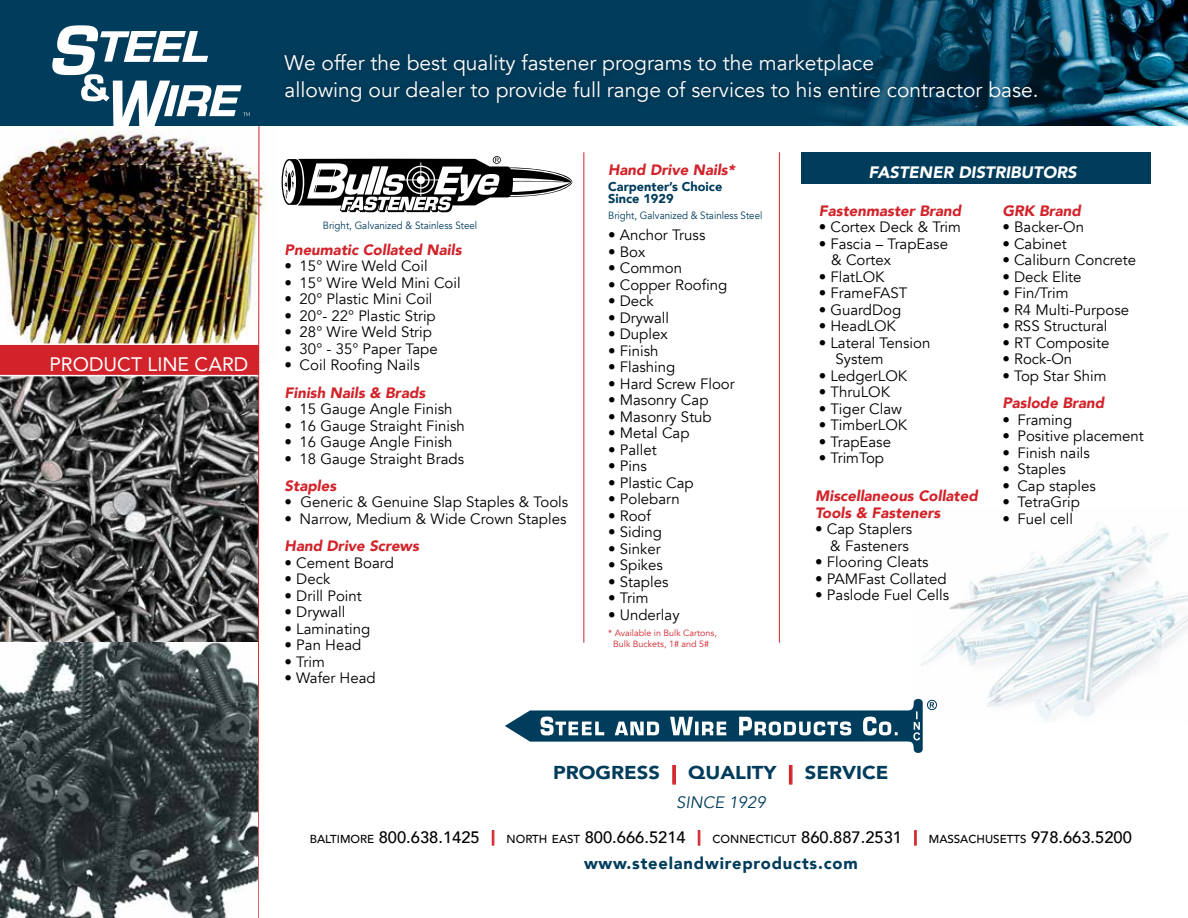
<style>
.page{position:relative;width:1188px;height:918px;background:#fff}
.page>*{position:absolute;margin:0;border:0;box-sizing:border-box;transform-origin:0 0}
.t1{font:21px/27px "Avenir";color:#fff}
.t2{font:19.5px "Avenir";color:#fff}
.t3{font:900 18.6px "Avenir";color:#003c5b;scale:1.08 1}
.t4{font:900 16.5px "Avenir";letter-spacing:.05em;color:#003c5b}
.t5{font:italic 900 16.5px "Avenir";color:#fff}
.t6{font:italic 16.5px "Avenir";color:#003c5b}
.t7{font:15px/16.5px "Avenir";color:#000}
.t8{font:italic 900 15px/16.5px "Avenir";color:#d2232a}
.t9{font:900 12.75px/12px "Avenir";color:#003c5b}
.t10{font:500 11.55px "Avenir";color:#000}
.t11{font:10.5px "Avenir";color:#003c5b;scale:.93 1}
.t12{font:9px/10.5px "Avenir";color:#d2232a;text-align:center}
.s1{color:#d2232a}
.s2{font-size:16.5px}
.s3{font-size:18.6px;color:#d2232a}
</style>
<div class="page">
<div style="left:0;top:0;width:1188px;height:126px;background:#003c5b"></div>
<img style="left:827px;top:0;width:361px;height:125px">
<img style="left:921px;top:525px;width:267px;height:195px">
<div style="left:279px;top:49px;width:764px;height:60px;background:#000;opacity:.3"></div>
<hr style="left:583px;top:152px;width:1px;height:491px;background:#d2232a">
<hr style="left:779px;top:152px;width:1px;height:491px;background:#d2232a">
<svg style="left:505px;top:697px;width:432px;height:56px"></svg>
<svg style="left:282px;top:156px;width:290px;height:56px"></svg>
<img style="left:0;top:25px;width:260px;height:893px">
<div style="left:801px;top:152px;width:350px;height:32px;background:#003c5b"></div>
<h2 class="t2" style="left:49px;top:349px;width:201px">PRODUCT LINE CARD</h2>
<h1 class="t1" style="left:285px;top:50px;width:755px">We offer the best quality fastener programs to the marketplace<br>allowing our dealer to provide full range of services to his entire contractor base.</h1>
<p class="t11" style="left:323px;top:219px;width:168px">Bright, Galvanized &amp; Stainless Steel</p>
<p class="t8" style="left:285px;top:241px;width:178px">Pneumatic Collated Nails</p>
<p class="t7" style="left:285px;top:258px;width:145px">• 15° Wire Weld Coil</p>
<p class="t7" style="left:285px;top:275px;width:178px">• 15° Wire Weld Mini Coil</p>
<p class="t7" style="left:285px;top:291px;width:149px">• 20° Plastic Mini Coil</p>
<p class="t7" style="left:285px;top:308px;width:153px">• 20°- 22° Plastic Strip</p>
<p class="t7" style="left:285px;top:324px;width:149px">• 28° Wire Weld Strip</p>
<p class="t7" style="left:285px;top:341px;width:155px">• 30° - 35° Paper Tape</p>
<p class="t7" style="left:285px;top:357px;width:137px">• Coil Roofing Nails</p>
<p class="t8" style="left:285px;top:384px;width:142px">Finish Nails &amp; Brads</p>
<p class="t7" style="left:285px;top:401px;width:169px">• 15 Gauge Angle Finish</p>
<p class="t7" style="left:285px;top:417px;width:182px">• 16 Gauge Straight Finish</p>
<p class="t7" style="left:285px;top:434px;width:169px">• 16 Gauge Angle Finish</p>
<p class="t7" style="left:285px;top:450px;width:181px">• 18 Gauge Straight Brads</p>
<p class="t8" style="left:285px;top:477px;width:53px">Staples</p>
<p class="t7" style="left:285px;top:494px;width:285px">• Generic &amp; Genuine Slap Staples &amp; Tools</p>
<p class="t7" style="left:285px;top:511px;width:283px">• Narrow, Medium &amp; Wide Crown Staples</p>
<p class="t8" style="left:285px;top:538px;width:136px">Hand Drive Screws</p>
<p class="t7" style="left:285px;top:555px;width:111px">• Cement Board</p>
<p class="t7" style="left:285px;top:571px;width:47px">• Deck</p>
<p class="t7" style="left:285px;top:588px;width:79px">• Drill Point</p>
<p class="t7" style="left:285px;top:604px;width:62px">• Drywall</p>
<p class="t7" style="left:285px;top:621px;width:87px">• Laminating</p>
<p class="t7" style="left:285px;top:637px;width:78px">• Pan Head</p>
<p class="t7" style="left:285px;top:654px;width:42px">• Trim</p>
<p class="t7" style="left:285px;top:670px;width:93px">• Wafer Head</p>
<p class="t8" style="left:608px;top:161px;width:128px">Hand Drive Nails*</p>
<p class="t9" style="left:608px;top:180px;width:116px">Carpenter’s Choice<br>Since 1929</p>
<p class="t11" style="left:608px;top:210px;width:167px">Bright, Galvanized &amp; Stainless Steel</p>
<p class="t7" style="left:608px;top:227px;width:99px">• Anchor Truss</p>
<p class="t7" style="left:608px;top:244px;width:39px">• Box</p>
<p class="t7" style="left:608px;top:260px;width:75px">• Common</p>
<p class="t7" style="left:608px;top:277px;width:121px">• Copper Roofing</p>
<p class="t7" style="left:608px;top:293px;width:47px">• Deck</p>
<p class="t7" style="left:608px;top:310px;width:62px">• Drywall</p>
<p class="t7" style="left:608px;top:326px;width:61px">• Duplex</p>
<p class="t7" style="left:608px;top:343px;width:52px">• Finish</p>
<p class="t7" style="left:608px;top:359px;width:69px">• Flashing</p>
<p class="t7" style="left:608px;top:376px;width:128px">• Hard Screw Floor</p>
<p class="t7" style="left:608px;top:392px;width:102px">• Masonry Cap</p>
<p class="t7" style="left:608px;top:409px;width:105px">• Masonry Stub</p>
<p class="t7" style="left:608px;top:425px;width:83px">• Metal Cap</p>
<p class="t7" style="left:608px;top:442px;width:50px">• Pallet</p>
<p class="t7" style="left:608px;top:458px;width:40px">• Pins</p>
<p class="t7" style="left:608px;top:475px;width:87px">• Plastic Cap</p>
<p class="t7" style="left:608px;top:491px;width:73px">• Polebarn</p>
<p class="t7" style="left:608px;top:508px;width:44px">• Roof</p>
<p class="t7" style="left:608px;top:524px;width:55px">• Siding</p>
<p class="t7" style="left:608px;top:541px;width:54px">• Sinker</p>
<p class="t7" style="left:608px;top:557px;width:56px">• Spikes</p>
<p class="t7" style="left:608px;top:574px;width:62px">• Staples</p>
<p class="t7" style="left:608px;top:590px;width:42px">• Trim</p>
<p class="t7" style="left:608px;top:607px;width:73px">• Underlay</p>
<p class="t12" style="left:608px;top:628px;width:110px">* Available in Bulk Cartons,<br>Bulk Buckets, 1# and 5#</p>
<p class="t5" style="left:869px;top:158px;width:210px">FASTENER DISTRIBUTORS</p>
<p class="t8" style="left:819px;top:202px;width:144px">Fastenmaster Brand</p>
<p class="t7" style="left:819px;top:219px;width:144px">• Cortex Deck &amp; Trim</p>
<p class="t7" style="left:831px;top:236px;width:118px;text-indent:-13px">• Fascia – TrapEase &amp; Cortex</p>
<p class="t7" style="left:819px;top:269px;width:67px">• FlatLOK</p>
<p class="t7" style="left:819px;top:285px;width:90px">• FrameFAST</p>
<p class="t7" style="left:819px;top:302px;width:84px">• GuardDog</p>
<p class="t7" style="left:819px;top:318px;width:79px">• HeadLOK</p>
<p class="t7" style="left:835px;top:335px;width:96px;text-indent:-17px">• Lateral Tension<br>System</p>
<p class="t7" style="left:819px;top:368px;width:90px">• LedgerLOK</p>
<p class="t7" style="left:819px;top:384px;width:73px">• ThruLOK</p>
<p class="t7" style="left:819px;top:401px;width:85px">• Tiger Claw</p>
<p class="t7" style="left:819px;top:417px;width:90px">• TimberLOK</p>
<p class="t7" style="left:819px;top:434px;width:74px">• TrapEase</p>
<p class="t7" style="left:819px;top:450px;width:67px">• TrimTop</p>
<p class="t8" style="left:815px;top:488px;width:164px">Miscellaneous Collated<br>Tools &amp; Fasteners</p>
<p class="t7" style="left:815px;top:521px;width:98px;text-align:right">• Cap Staplers &amp; Fasteners</p>
<p class="t7" style="left:815px;top:554px;width:115px">• Flooring Cleats</p>
<p class="t7" style="left:815px;top:571px;width:133px">• PAMFast Collated</p>
<p class="t7" style="left:815px;top:587px;width:135px">• Paslode Fuel Cells</p>
<p class="t8" style="left:1002px;top:202px;width:80px">GRK Brand</p>
<p class="t7" style="left:1002px;top:219px;width:83px">• Backer-On</p>
<p class="t7" style="left:1002px;top:236px;width:66px">• Cabinet</p>
<p class="t7" style="left:1002px;top:252px;width:135px">• Caliburn Concrete</p>
<p class="t7" style="left:1002px;top:269px;width:81px">• Deck Elite</p>
<p class="t7" style="left:1002px;top:285px;width:68px">• Fin/Trim</p>
<p class="t7" style="left:1002px;top:302px;width:128px">• R4 Multi-Purpose</p>
<p class="t7" style="left:1002px;top:318px;width:106px">• RSS Structural</p>
<p class="t7" style="left:1002px;top:335px;width:109px">• RT Composite</p>
<p class="t7" style="left:1002px;top:351px;width:71px">• Rock-On</p>
<p class="t7" style="left:1002px;top:368px;width:106px">• Top Star Shim</p>
<p class="t8" style="left:1002px;top:395px;width:103px">Paslode Brand</p>
<p class="t7" style="left:1002px;top:412px;width:71px">• Framing</p>
<p class="t7" style="left:1002px;top:428px;width:143px">• Positive placement</p>
<p class="t7" style="left:1002px;top:445px;width:89px">• Finish nails</p>
<p class="t7" style="left:1002px;top:461px;width:65px">• Staples</p>
<p class="t7" style="left:1002px;top:478px;width:95px">• Cap staples</p>
<p class="t7" style="left:1002px;top:494px;width:79px">• TetraGrip</p>
<p class="t7" style="left:1002px;top:511px;width:72px">• Fuel cell</p>
<p class="t3" style="left:553px;top:757px;width:312px">PROGRESS <span class="s1">|</span> QUALITY <span class="s1">|</span> SERVICE</p>
<p class="t6" style="left:676px;top:793px;width:91px">SINCE 1929</p>
<p class="t10" style="left:310px;top:829px;width:824px">BALTIMORE <span class="s2">800.638.1425</span> <span class="s3">|</span> NORTH EAST <span class="s2">800.666.5214</span> <span class="s3">|</span> CONNECTICUT <span class="s2">860.887.2531</span> <span class="s3">|</span> MASSACHUSETTS <span class="s2">978.663.5200</span></p>
<p class="t4" style="left:584px;top:849px;width:275px">www.steelandwireproducts.com</p>
</div>
